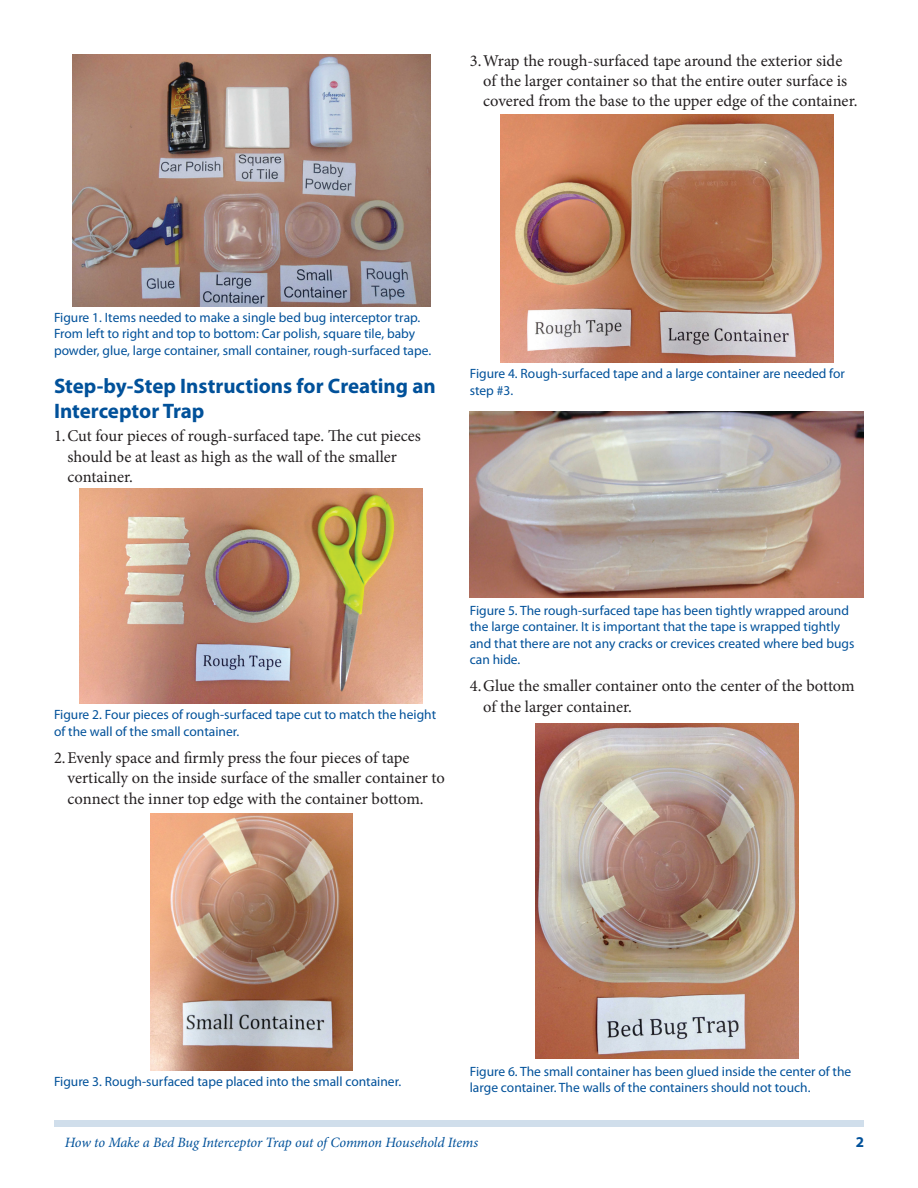
<style>
.page{position:relative;width:918px;height:1188px;background:#fff}
.page>*{position:absolute;margin:0;border:0;box-sizing:border-box;transform-origin:0 0}
.SectionHeading1{font:700 21px/25.2px "Myriad Pro";color:#01519a}
.t1{font:16.5px/20.2px "Minion Pro";color:#231f20}
.PageNumber{font:700 15px "Myriad Pro";color:#01519a}
.RunningTitleItalics{font:italic 14.25px "Minion Pro";letter-spacing:-.01em;color:#01519a}
.FigureCaption{font:13.5px/16.5px "Myriad Pro";color:#01519a}
</style>
<div class="page">
<div style="left:54px;top:1120px;width:810px;height:7px;background:#d0deeb"></div>
<img style="left:72px;top:54px;width:358px;height:252px">
<img style="left:80px;top:488px;width:342px;height:216px">
<img style="left:150px;top:813px;width:202px;height:258px">
<img style="left:500px;top:114px;width:334px;height:249px">
<img style="left:470px;top:411px;width:394px;height:186px">
<img style="left:535px;top:724px;width:264px;height:334px">
<p class="t1" style="left:483px;top:51px;width:376px;text-indent:-14px">3.Wrap the rough-surfaced tape around the exterior side of the larger container so that the entire outer surface is covered from the base to the upper edge of the container.</p>
<p class="FigureCaption" style="left:54px;top:309px;width:379px">Figure 1. Items needed to make a single bed bug interceptor trap.<br>From left to right and top to bottom: Car polish, square tile, baby powder, glue, large container, small container, rough-surfaced tape.</p>
<p class="SectionHeading1" style="left:54px;top:372px;width:383px">Step-by-Step Instructions for Creating an<br>Interceptor Trap</p>
<p class="t1" style="left:68px;top:426px;width:355px;text-indent:-14px">1.Cut four pieces of rough-surfaced tape. The cut pieces should be at least as high as the wall of the smaller container.</p>
<p class="FigureCaption" style="left:470px;top:365px;width:377px">Figure 4. Rough-surfaced tape and a large container are needed for step #3.</p>
<p class="FigureCaption" style="left:54px;top:706px;width:384px">Figure 2. Four pieces of rough-surfaced tape cut to match the height of the wall of the small container.</p>
<p class="t1" style="left:68px;top:748px;width:379px;text-indent:-14px">2.Evenly space and firmly press the four pieces of tape vertically on the inside surface of the smaller container to connect the inner top edge with the container bottom.</p>
<p class="FigureCaption" style="left:470px;top:602px;width:386px">Figure 5. The rough-surfaced tape has been tightly wrapped around the large container. It is important that the tape is wrapped tightly and that there are not any cracks or crevices created where bed bugs can hide.</p>
<p class="t1" style="left:483px;top:676px;width:373px;text-indent:-14px">4.Glue the smaller container onto the center of the bottom of the larger container.</p>
<p class="FigureCaption" style="left:54px;top:1073px;width:349px">Figure 3. Rough-surfaced tape placed into the small container.</p>
<p class="FigureCaption" style="left:470px;top:1063px;width:383px">Figure 6. The small container has been glued inside the center of the large container. The walls of the containers should not touch.</p>
<p class="RunningTitleItalics" style="left:65px;top:1133px;width:415px">How to Make a Bed Bug Interceptor Trap out of Common Household Items</p>
<p class="PageNumber" style="left:856px;top:1133px;width:10px">2</p>
</div>
